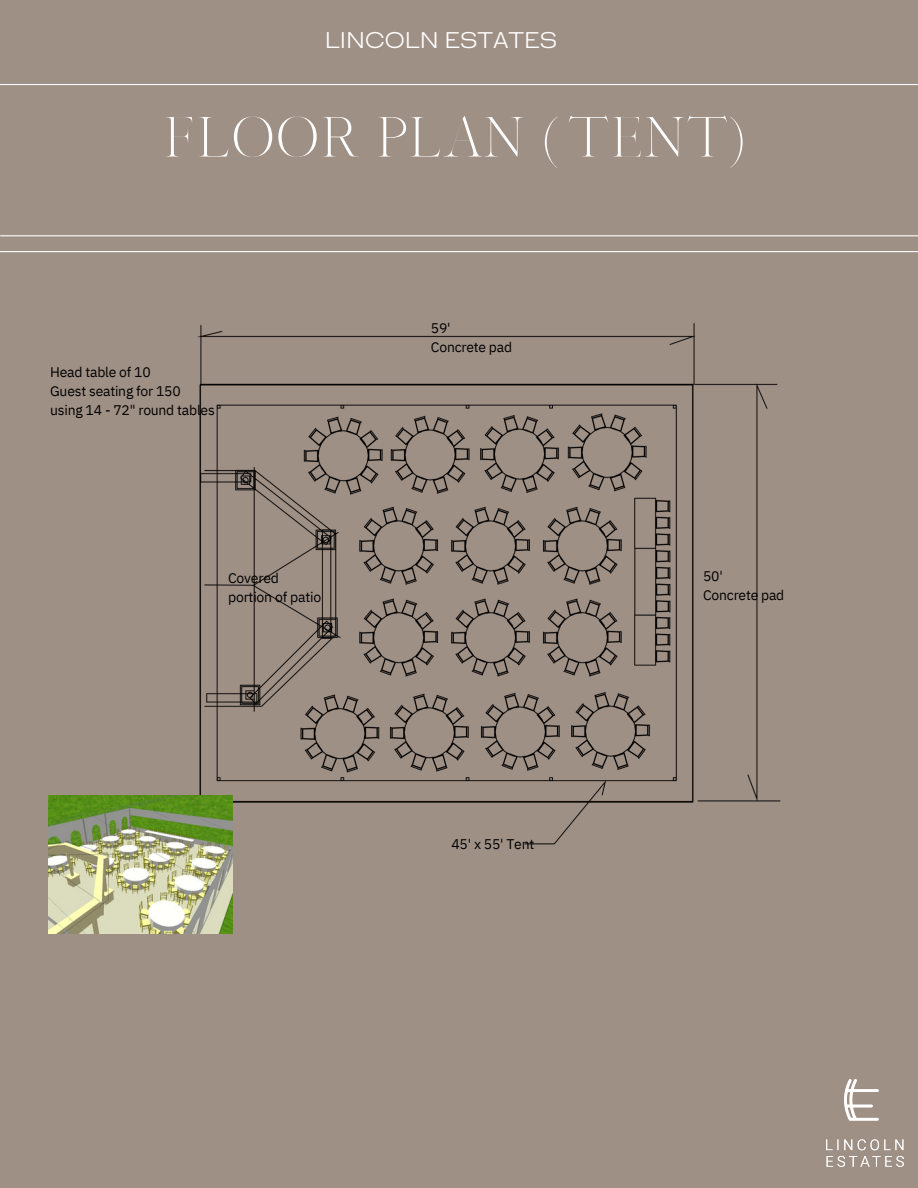
<style>
.page{position:relative;width:918px;height:1188px;background:#9f9086}
.page>*{position:absolute;margin:0;border:0;box-sizing:border-box;transform-origin:0 0}
.t1{font:300 53.85px "Sharis";color:#fefefe}
.t2{font:21.45px "HK Gothic";color:#fefefe}
.t3{font:14.1px/19.2px "IBM Plex Sans";letter-spacing:-.015em;color:#000}
.t4{font:13.95px "IBM Plex Sans";letter-spacing:-.015em;color:#000}
</style>
<div class="page">
<hr style="left:0;top:251px;width:918px;height:1px;background:#fefefe">
<hr style="left:1px;top:235px;width:917px;height:1px;background:#fefefe">
<hr style="left:0;top:84px;width:918px;height:1px;background:#fefefe">
<img style="left:826px;top:1079px;width:78px;height:88px">
<img style="left:192px;top:323px;width:589px;height:527px">
<img style="left:49px;top:796px;width:183px;height:137px">
<p class="t2" style="left:325px;top:28px;width:234px">LINCOLN ESTATES</p>
<h2 class="t1" style="left:163px;top:105px;width:594px">FLOOR PLAN (TENT)</h2>
<p class="t4" style="left:50px;top:362px;width:102px">Head table of 10</p>
<p class="t4" style="left:50px;top:381px;width:132px">Guest seating for 150</p>
<p class="t4" style="left:50px;top:400px;width:166px">using 14 - 72" round tables</p>
<p class="t3" style="left:228px;top:568px;width:95px">Covered portion of patio</p>
<p class="t4" style="left:431px;top:319px;width:21px">59'</p>
<p class="t4" style="left:431px;top:338px;width:83px">Concrete pad</p>
<p class="t4" style="left:451px;top:835px;width:84px">45' x 55' Tent</p>
<p class="t4" style="left:703px;top:566px;width:21px">50'</p>
<p class="t4" style="left:703px;top:585px;width:83px">Concrete pad</p>
</div>
